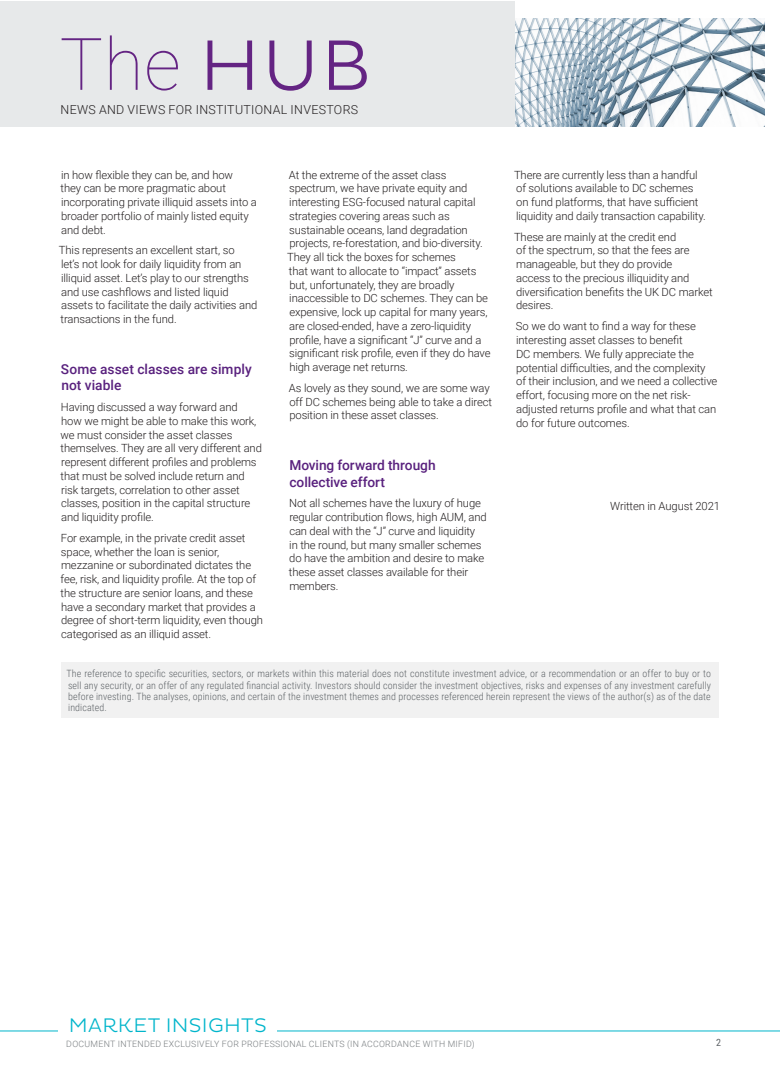
<style>
.page{position:relative;width:780px;height:1088px;background:#fff}
.page>*{position:absolute;margin:0;border:0;box-sizing:border-box;transform-origin:0 0}
.t1{font:100 72.5px "Roboto";color:#642483}
.t2{font:300 20px "Pluto";letter-spacing:.015em;color:#00b5cb}
.text_courant{font:500 13.75px/16.2px "Roboto";color:#59217e}
.t3{font:300 12.38px "Roboto";letter-spacing:.025em;color:#231f20}
.text_courant-2{font:300 11.25px/13.8px "Roboto";letter-spacing:-.01em;color:#231f20}
.t4{font:300 10px/11.2px "Roboto Condensed";letter-spacing:.01em;color:#5e6367;text-align:justify}
.t5{font:10px "Roboto Condensed";color:#5e6367}
.t6{font:300 8.75px "Roboto";letter-spacing:.035em;color:#777c7f}
.s1{font-family:"Pluto";font-weight:300}
</style>
<div class="page">
<div style="left:0;top:2px;width:515px;height:125px;background:#e7e9ea"></div>
<hr style="left:0;top:1030px;width:780px;height:1px;background:#00b5cb">
<div style="left:59px;top:1016px;width:218px;height:15px;background:#fff"></div>
<img style="left:515px;top:19px;width:249px;height:108px">
<div style="left:61px;top:663px;width:657px;height:55px;background:#f1f1f1"></div>
<h1 class="t1" style="left:60px;top:13px;width:313px">The <span class="s1">HUB</span></h1>
<p class="t3" style="left:61px;top:101px;width:299px">NEWS AND VIEWS FOR INSTITUTIONAL INVESTORS</p>
<p class="text_courant-2" style="left:61px;top:167px;width:198px">in how flexible they can be, and how<br>they can be more pragmatic about incorporating private illiquid assets into a broader portfolio of mainly listed equity and debt.</p>
<p class="text_courant-2" style="left:59px;top:243px;width:200px">This represents an excellent start, so<br>let’s not look for daily liquidity from an illiquid asset. Let’s play to our strengths and use cashflows and listed liquid assets to facilitate the daily activities and transactions in the fund.</p>
<p class="text_courant" style="left:61px;top:360px;width:192px">Some asset classes are simply not viable</p>
<p class="text_courant-2" style="left:61px;top:400px;width:203px">Having discussed a way forward and<br>how we might be able to make this work, we must consider the asset classes themselves. They are all very different and represent different profiles and problems that must be solved include return and risk targets, correlation to other asset classes, position in the capital structure and liquidity profile.</p>
<p class="text_courant-2" style="left:61px;top:531px;width:204px">For example, in the private credit asset space, whether the loan is senior, mezzanine or subordinated dictates the fee, risk, and liquidity profile. At the top of the structure are senior loans, and these have a secondary market that provides a degree of short-term liquidity, even though categorised as an illiquid asset.</p>
<p class="text_courant-2" style="left:287px;top:167px;width:205px">At the extreme of the asset class spectrum, we have private equity and interesting ESG-focused natural capital strategies covering areas such as sustainable oceans, land degradation projects, re-forestation, and bio-diversity.<br>They all tick the boxes for schemes<br>that want to allocate to “impact” assets but, unfortunately, they are broadly inaccessible to DC schemes. They can be expensive, lock up capital for many years, are closed-ended, have a zero-liquidity profile, have a significant “J” curve and a significant risk profile, even if they do have high average net returns.</p>
<p class="text_courant-2" style="left:289px;top:381px;width:204px">As lovely as they sound, we are some way off DC schemes being able to take a direct position in these asset classes.</p>
<p class="text_courant" style="left:289px;top:457px;width:148px">Moving forward through collective effort</p>
<p class="text_courant-2" style="left:289px;top:496px;width:199px">Not all schemes have the luxury of huge regular contribution flows, high AUM, and can deal with the “J” curve and liquidity<br>in the round, but many smaller schemes do have the ambition and desire to make these asset classes available for their members.</p>
<p class="text_courant-2" style="left:514px;top:167px;width:193px">There are currently less than a handful of solutions available to DC schemes on fund platforms, that have sufficient liquidity and daily transaction capability.</p>
<p class="text_courant-2" style="left:514px;top:229px;width:200px">These are mainly at the credit end<br>of the spectrum, so that the fees are manageable, but they do provide<br>access to the precious illiquidity and diversification benefits the UK DC market desires.</p>
<p class="text_courant-2" style="left:516px;top:319px;width:203px">So we do want to find a way for these interesting asset classes to benefit<br>DC members. We fully appreciate the potential difficulties, and the complexity of their inclusion, and we need a collective effort, focusing more on the net risk&shy;adjusted returns profile and what that can do for future outcomes.</p>
<p class="text_courant-2" style="left:610px;top:498px;width:111px">Written in August 2021</p>
<p class="t4" style="left:67px;top:668px;width:646px">The reference to specific securities, sectors, or markets within this material does not constitute investment advice, or a recommendation or an offer to buy or to sell any security, or an offer of any regulated financial activity. Investors should consider the investment objectives, risks and expenses of any investment carefully before investing. The analyses, opinions, and certain of the investment themes and processes referenced herein represent the views of the author(s) as of the date indicated.</p>
<h2 class="t2" style="left:69px;top:1013px;width:199px">MARKET INSIGHTS</h2>
<p class="t6" style="left:66px;top:1038px;width:410px">DOCUMENT INTENDED EXCLUSIVELY FOR PROFESSIONAL CLIENTS (IN ACCORDANCE WITH MIFID)</p>
<p class="t5" style="left:716px;top:1036px;width:6px">2</p>
</div>
